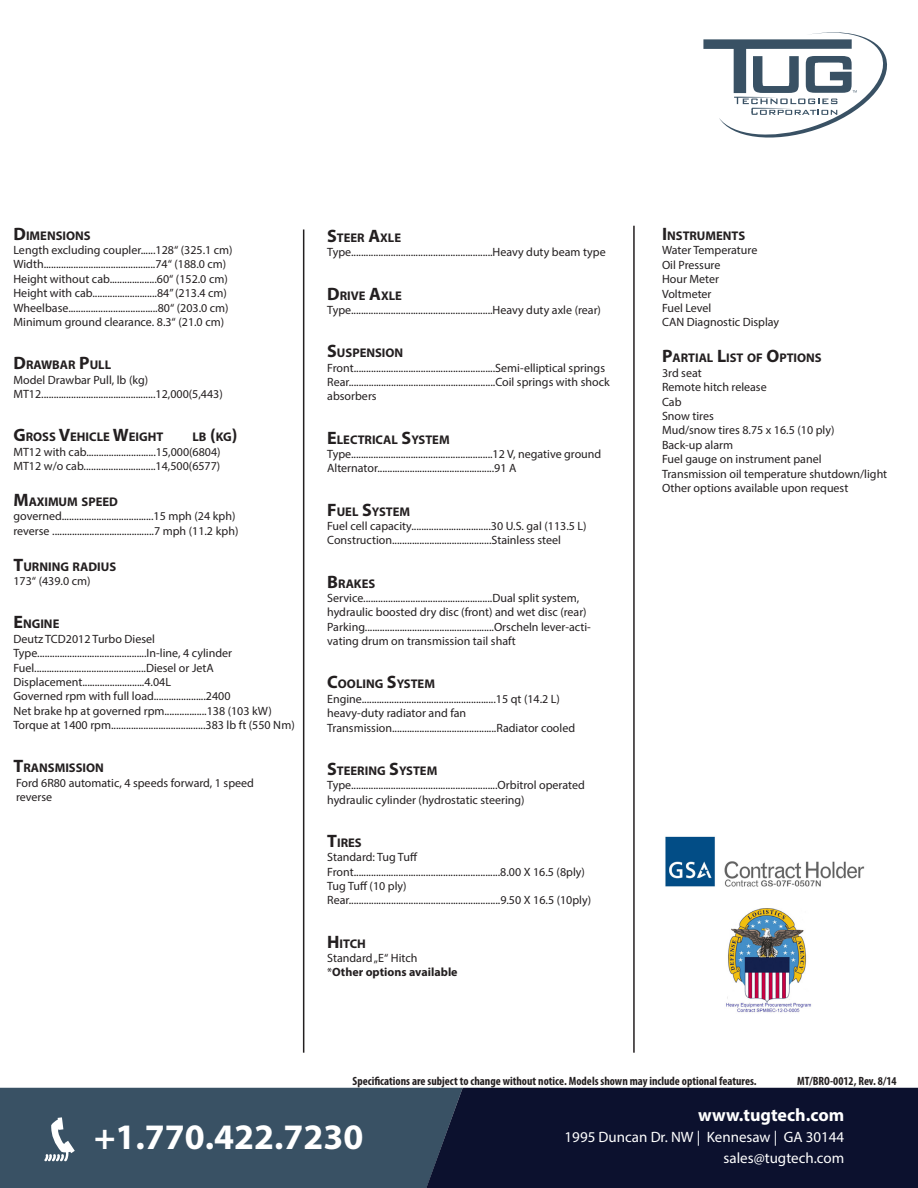
<style>
.page{position:relative;width:918px;height:1188px;background:#fff}
.page>*{position:absolute;margin:0;border:0;box-sizing:border-box;transform-origin:0 0}
.t1{font:700 36px "Myriad Pro";color:#fff}
.web_address{font:700 18px "Myriad Pro";color:#fff}
.address{font:15px "Myriad Pro";color:#fff}
.TechSpecsTitle{font:700 12.6px "Myriad Pro";color:#231f20}
.Technical_Specs{font:12px/14.4px "Myriad Pro";color:#231f20}
.Technical_Specs-2{font:700 condensed 12px "Myriad Pro";color:#231f20}
.Technical_Specs-3{font:700 12px "Myriad Pro";color:#231f20}
.s1{font-size:18px}
.s2{font-weight:400}
</style>
<div class="page">
<div style="left:0;top:1088px;width:426px;height:100px;background:#395164"></div>
<div style="left:426px;top:1088px;width:492px;height:100px;background:#0c112e"></div>
<svg style="left:44px;top:1117px;width:31px;height:44px"></svg>
<hr style="left:633px;top:226px;width:2px;height:827px;background:#231f20">
<hr style="left:303px;top:229px;width:1px;height:824px;background:#231f20">
<img style="left:665px;top:836px;width:200px;height:51px">
<img style="left:726px;top:908px;width:85px;height:105px">
<svg style="left:703px;top:32px;width:184px;height:106px"></svg>
<p class="TechSpecsTitle" style="left:14px;top:227px;width:79px"><span class="s1">D</span>IMENSIONS</p>
<p class="Technical_Specs" style="left:14px;top:243px;width:221px">Length excluding coupler......128“ (325.1 cm)</p>
<p class="Technical_Specs" style="left:14px;top:257px;width:214px">Width.............................................74“ (188.0 cm)</p>
<p class="Technical_Specs" style="left:14px;top:271px;width:216px">Height without cab...................60“ (152.0 cm)</p>
<p class="Technical_Specs" style="left:14px;top:286px;width:215px">Height with cab..........................84” (213.4 cm)</p>
<p class="Technical_Specs" style="left:14px;top:300px;width:217px">Wheelbase....................................80“ (203.0 cm)</p>
<p class="Technical_Specs" style="left:14px;top:315px;width:212px">Minimum ground clearance. 8.3“ (21.0 cm)</p>
<p class="TechSpecsTitle" style="left:14px;top:357px;width:99px"><span class="s1">D</span>RAWBAR <span class="s1">P</span>ULL</p>
<p class="Technical_Specs" style="left:14px;top:372px;width:136px">Model Drawbar Pull, lb (kg)</p>
<p class="Technical_Specs" style="left:14px;top:387px;width:211px">MT12..............................................12,000(5,443)</p>
<p class="TechSpecsTitle" style="left:14px;top:429px;width:151px"><span class="s1">G</span>ROSS <span class="s1">V</span>EHICLE <span class="s1">W</span>EIGHT</p>
<p class="TechSpecsTitle" style="left:192px;top:429px;width:46px">LB <span class="s1">(</span>KG<span class="s1">)</span></p>
<p class="Technical_Specs" style="left:14px;top:444px;width:209px">MT12 with cab............................15,000(6804)</p>
<p class="Technical_Specs" style="left:14px;top:459px;width:208px">MT12 w/o cab.............................14,500(6577)</p>
<p class="TechSpecsTitle" style="left:14px;top:493px;width:105px"><span class="s1">M</span>AXIMUM SPEED</p>
<p class="Technical_Specs" style="left:14px;top:509px;width:223px">governed.....................................15 mph (24 kph)</p>
<p class="Technical_Specs" style="left:14px;top:523px;width:226px">reverse .........................................7 mph (11.2 kph)</p>
<p class="TechSpecsTitle" style="left:14px;top:558px;width:104px"><span class="s1">T</span>URNING RADIUS</p>
<p class="Technical_Specs" style="left:14px;top:574px;width:79px">173“ (439.0 cm)</p>
<p class="TechSpecsTitle" style="left:14px;top:616px;width:47px"><span class="s1">E</span>NGINE</p>
<p class="Technical_Specs" style="left:14px;top:631px;width:143px">Deutz TCD2012 Turbo Diesel</p>
<p class="Technical_Specs" style="left:14px;top:646px;width:220px">Type............................................In-line, 4 cylinder</p>
<p class="Technical_Specs" style="left:14px;top:660px;width:202px">Fuel.............................................Diesel or JetA</p>
<p class="Technical_Specs" style="left:14px;top:675px;width:159px">Displacement.........................4.04L</p>
<p class="Technical_Specs" style="left:14px;top:689px;width:219px">Governed rpm with full load.....................2400</p>
<p class="Technical_Specs" style="left:14px;top:703px;width:260px">Net brake hp at governed rpm.................138 (103 kW)</p>
<p class="Technical_Specs" style="left:14px;top:718px;width:283px">Torque at 1400 rpm......................................383 lb ft (550 Nm)</p>
<p class="TechSpecsTitle" style="left:14px;top:760px;width:92px"><span class="s1">T</span>RANSMISSION</p>
<p class="Technical_Specs" style="left:16px;top:775px;width:239px">Ford 6R80 automatic, 4 speeds forward, 1 speed</p>
<p class="Technical_Specs" style="left:16px;top:790px;width:38px">reverse</p>
<p class="TechSpecsTitle" style="left:327px;top:230px;width:75px"><span class="s1">S</span>TEER <span class="s1">A</span>XLE</p>
<p class="Technical_Specs" style="left:327px;top:245px;width:280px">Type.........................................................Heavy duty beam type</p>
<p class="TechSpecsTitle" style="left:327px;top:287px;width:76px"><span class="s1">D</span>RIVE <span class="s1">A</span>XLE</p>
<p class="Technical_Specs" style="left:327px;top:303px;width:275px">Type.........................................................Heavy duty axle (rear)</p>
<p class="TechSpecsTitle" style="left:327px;top:345px;width:77px"><span class="s1">S</span>USPENSION</p>
<p class="Technical_Specs" style="left:327px;top:360px;width:279px">Front.........................................................Semi-elliptical springs</p>
<p class="Technical_Specs" style="left:327px;top:375px;width:284px">Rear...........................................................Coil springs with shock absorbers</p>
<p class="TechSpecsTitle" style="left:327px;top:431px;width:124px"><span class="s1">E</span>LECTRICAL <span class="s1">S</span>YSTEM</p>
<p class="Technical_Specs" style="left:327px;top:447px;width:276px">Type.........................................................12 V, negative ground</p>
<p class="Technical_Specs" style="left:327px;top:461px;width:191px">Alternator...............................................91 A</p>
<p class="TechSpecsTitle" style="left:327px;top:503px;width:84px"><span class="s1">F</span>UEL <span class="s1">S</span>YSTEM</p>
<p class="Technical_Specs" style="left:327px;top:519px;width:261px">Fuel cell capacity................................30 U.S. gal (113.5 L)</p>
<p class="Technical_Specs" style="left:327px;top:533px;width:235px">Construction........................................Stainless steel</p>
<p class="TechSpecsTitle" style="left:327px;top:575px;width:49px"><span class="s1">B</span>RAKES</p>
<p class="Technical_Specs" style="left:327px;top:591px;width:254px">Service....................................................Dual split system,</p>
<p class="Technical_Specs" style="left:327px;top:605px;width:261px">hydraulic boosted dry disc (front) and wet disc (rear)</p>
<p class="Technical_Specs" style="left:327px;top:619px;width:265px">Parking....................................................Orscheln lever-acti&shy;vating drum on transmission tail shaft</p>
<p class="TechSpecsTitle" style="left:327px;top:676px;width:109px"><span class="s1">C</span>OOLING <span class="s1">S</span>YSTEM</p>
<p class="Technical_Specs" style="left:327px;top:691px;width:234px">Engine......................................................15 qt (14.2 L)</p>
<p class="Technical_Specs" style="left:327px;top:706px;width:249px">heavy-duty radiator and fan<br>Transmission..........................................Radiator cooled</p>
<p class="TechSpecsTitle" style="left:327px;top:762px;width:112px"><span class="s1">S</span>TEERING <span class="s1">S</span>YSTEM</p>
<p class="Technical_Specs" style="left:327px;top:778px;width:259px">Type...........................................................Orbitrol operated hydraulic cylinder (hydrostatic steering)</p>
<p class="TechSpecsTitle" style="left:327px;top:834px;width:36px"><span class="s1">T</span>IRES</p>
<p class="Technical_Specs" style="left:327px;top:850px;width:92px">Standard: Tug Tuff</p>
<p class="Technical_Specs" style="left:327px;top:864px;width:259px">Front...........................................................8.00 X 16.5 (8ply)</p>
<p class="Technical_Specs" style="left:327px;top:879px;width:81px">Tug Tuff (10 ply)</p>
<p class="Technical_Specs" style="left:327px;top:893px;width:265px">Rear.............................................................9.50 X 16.5 (10ply)</p>
<p class="TechSpecsTitle" style="left:327px;top:935px;width:40px"><span class="s1">H</span> ITCH</p>
<p class="Technical_Specs" style="left:327px;top:951px;width:92px">Standard „E“ Hitch</p>
<p class="Technical_Specs-3" style="left:327px;top:965px;width:132px"><span class="s2">*</span>Other options available</p>
<p class="TechSpecsTitle" style="left:662px;top:228px;width:85px"><span class="s1">I</span> NSTRUMENTS</p>
<p class="Technical_Specs" style="left:662px;top:243px;width:97px">Water Temperature</p>
<p class="Technical_Specs" style="left:662px;top:257px;width:60px">Oil Pressure</p>
<p class="Technical_Specs" style="left:662px;top:272px;width:59px">Hour Meter</p>
<p class="Technical_Specs" style="left:662px;top:286px;width:51px">Voltmeter</p>
<p class="Technical_Specs" style="left:662px;top:301px;width:51px">Fuel Level</p>
<p class="Technical_Specs" style="left:662px;top:315px;width:119px">CAN Diagnostic Display</p>
<p class="TechSpecsTitle" style="left:662px;top:350px;width:161px"><span class="s1">P</span>ARTIAL <span class="s1">L</span>IST OF <span class="s1">O</span>PTIONS</p>
<p class="Technical_Specs" style="left:662px;top:365px;width:41px">3rd seat</p>
<p class="Technical_Specs" style="left:662px;top:380px;width:106px">Remote hitch release</p>
<p class="Technical_Specs" style="left:662px;top:394px;width:21px">Cab</p>
<p class="Technical_Specs" style="left:662px;top:409px;width:53px">Snow tires</p>
<p class="Technical_Specs" style="left:662px;top:423px;width:174px">Mud/snow tires 8.75 x 16.5 (10 ply)</p>
<p class="Technical_Specs" style="left:662px;top:437px;width:73px">Back-up alarm</p>
<p class="Technical_Specs" style="left:662px;top:452px;width:161px">Fuel gauge on instrument panel</p>
<p class="Technical_Specs" style="left:662px;top:466px;width:227px">Transmission oil temperature shutdown/light</p>
<p class="Technical_Specs" style="left:662px;top:481px;width:188px">Other options available upon request</p>
<p class="Technical_Specs-2" style="left:353px;top:1073px;width:406px">Specifications are subject to change without notice. Models shown may include optional features.</p>
<p class="Technical_Specs-2" style="left:797px;top:1073px;width:101px">MT/BRO-0012, Rev. 8/14</p>
<p class="t1" style="left:94px;top:1113px;width:271px">+1.770.422.7230</p>
<p class="web_address" style="left:698px;top:1103px;width:148px">www.tugtech.com</p>
<p class="address" style="left:565px;top:1127px;width:281px">1995 Duncan Dr. NW | Kennesaw | GA 30144</p>
<p class="address" style="left:724px;top:1148px;width:122px">sales@tugtech.com</p>
</div>
